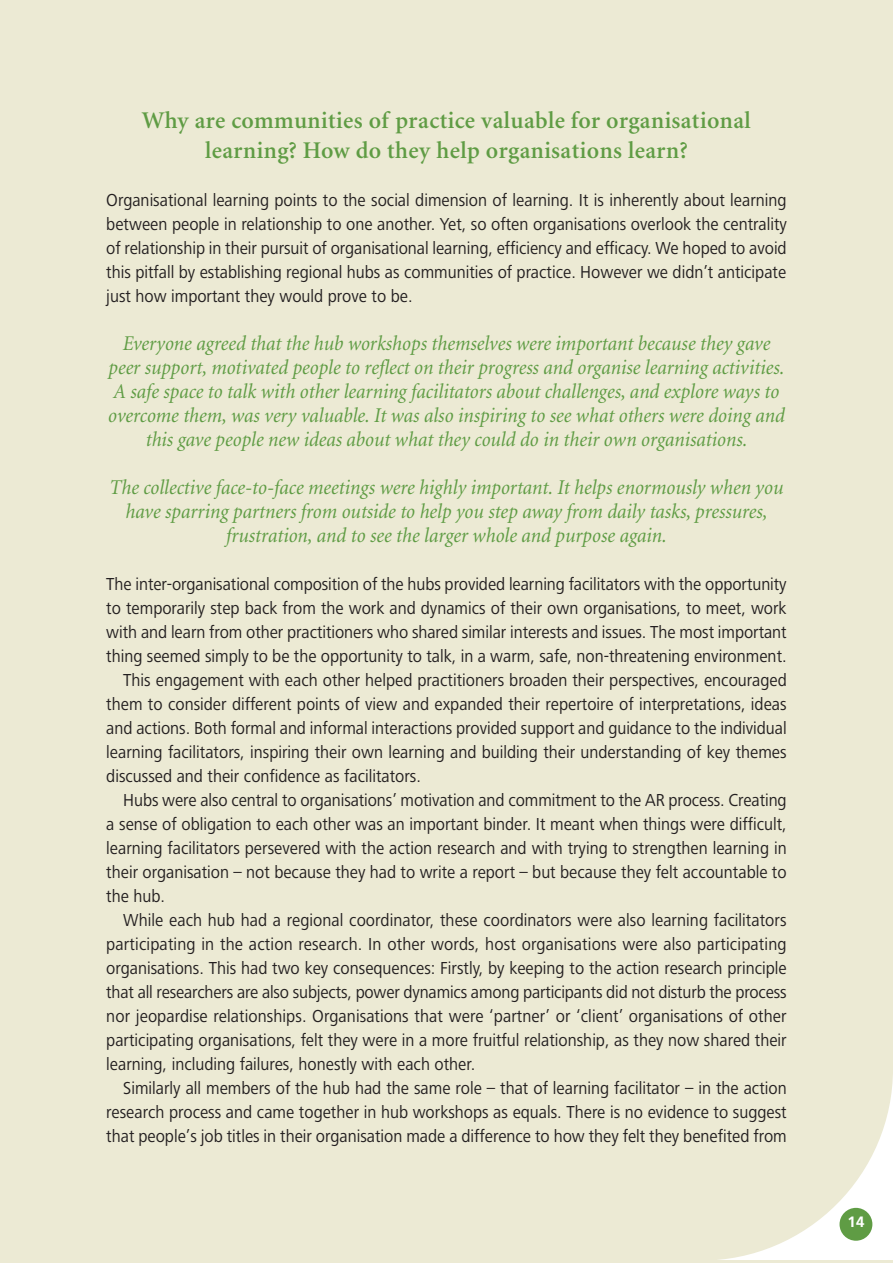
<style>
.page{position:relative;width:893px;height:1263px;background:#ecead4}
.page>*{position:absolute;margin:0;border:0;box-sizing:border-box;transform-origin:0 0}
.t1{font:600 24px/30px "Minion";letter-spacing:.015em;color:#5f9c44;text-align:center}
.t2{font:italic 21px/24px "Minion";color:#5f9c44;text-align:center;scale:.94 1}
.t3{font:18px/24px "Frutiger Next LTCE";color:#231f20;text-align:justify;scale:.93 1}
.t4{font:700 15px "Frutiger";color:#fff}
</style>
<div class="page">
<div style="left:697px;top:1068px;width:196px;height:192px;background:#fff"></div>
<div style="left:508px;top:876px;width:385px;height:384px;background:#ecead4;border-radius:50%"></div>
<div style="left:839px;top:1208px;width:33px;height:33px;background:#5f9c44;border-radius:50%"></div>
<h1 class="t1" style="left:142px;top:107px;width:610px">Why are communities of practice valuable for organisational learning? How do they help organisations learn?</h1>
<p class="t3" style="left:106px;top:190px;width:733px">Organisational learning points to the social dimension of learning. It is inherently about learning between people in relationship to one another. Yet, so often organisations overlook the centrality of relationship in their pursuit of organisational learning, efficiency and efficacy. We hoped to avoid this pitfall by establishing regional hubs as communities of practice. However we didn’t anticipate just how important they would prove to be.</p>
<p class="t2" style="left:108px;top:333px;width:721px">Everyone agreed that the hub workshops themselves were important because they gave peer support, motivated people to reflect on their progress and organise learning activities.<br>A safe space to talk with other learning facilitators about challenges, and explore ways to overcome them, was very valuable. It was also inspiring to see what others were doing and this gave people new ideas about what they could do in their own organisations.</p>
<p class="t2" style="left:110px;top:477px;width:718px">The collective face-to-face meetings were highly important. It helps enormously when you have sparring partners from outside to help you step away from daily tasks, pressures, frustration, and to see the larger whole and purpose again.</p>
<p class="t3" style="left:106px;top:574px;width:733px">The inter-organisational composition of the hubs provided learning facilitators with the opportunity</p>
<p class="t3" style="left:106px;top:598px;width:733px">to temporarily step back from the work and dynamics of their own organisations, to meet, work</p>
<p class="t3" style="left:106px;top:622px;width:733px">with and learn from other practitioners who shared similar interests and issues. The most important</p>
<p class="t3" style="left:106px;top:646px;width:733px">thing seemed simply to be the opportunity to talk, in a warm, safe, non-threatening environment.</p>
<p class="t3" style="left:123px;top:670px;width:715px">This engagement with each other helped practitioners broaden their perspectives, encouraged</p>
<p class="t3" style="left:106px;top:694px;width:733px">them to consider different points of view and expanded their repertoire of interpretations, ideas</p>
<p class="t3" style="left:106px;top:718px;width:733px">and actions. Both formal and informal interactions provided support and guidance to the individual</p>
<p class="t3" style="left:106px;top:742px;width:733px">learning facilitators, inspiring their own learning and building their understanding of key themes</p>
<p class="t3" style="left:106px;top:766px;width:340px">discussed and their confidence as facilitators.</p>
<p class="t3" style="left:123px;top:790px;width:715px">Hubs were also central to organisations’ motivation and commitment to the AR process. Creating</p>
<p class="t3" style="left:106px;top:814px;width:733px">a sense of obligation to each other was an important binder. It meant when things were difficult,</p>
<p class="t3" style="left:106px;top:838px;width:733px">learning facilitators persevered with the action research and with trying to strengthen learning in</p>
<p class="t3" style="left:106px;top:862px;width:733px">their organisation – not because they had to write a report – but because they felt accountable to</p>
<p class="t3" style="left:106px;top:886px;width:65px">the hub.</p>
<p class="t3" style="left:123px;top:910px;width:715px">While each hub had a regional coordinator, these coordinators were also learning facilitators</p>
<p class="t3" style="left:106px;top:934px;width:733px">participating in the action research. In other words, host organisations were also participating</p>
<p class="t3" style="left:106px;top:958px;width:733px">organisations. This had two key consequences: Firstly, by keeping to the action research principle</p>
<p class="t3" style="left:106px;top:982px;width:733px">that all researchers are also subjects, power dynamics among participants did not disturb the process</p>
<p class="t3" style="left:106px;top:1006px;width:733px">nor jeopardise relationships. Organisations that were ‘partner’ or ‘client’ organisations of other</p>
<p class="t3" style="left:106px;top:1030px;width:733px">participating organisations, felt they were in a more fruitful relationship, as they now shared their</p>
<p class="t3" style="left:106px;top:1054px;width:398px">learning, including failures, honestly with each other.</p>
<p class="t3" style="left:123px;top:1078px;width:715px">Similarly all members of the hub had the same role – that of learning facilitator – in the action</p>
<p class="t3" style="left:106px;top:1102px;width:733px">research process and came together in hub workshops as equals. There is no evidence to suggest</p>
<p class="t3" style="left:106px;top:1126px;width:733px">that people’s job titles in their organisation made a difference to how they felt they benefited from</p>
<p class="t4" style="left:848px;top:1216px;width:18px">14</p>
</div>
